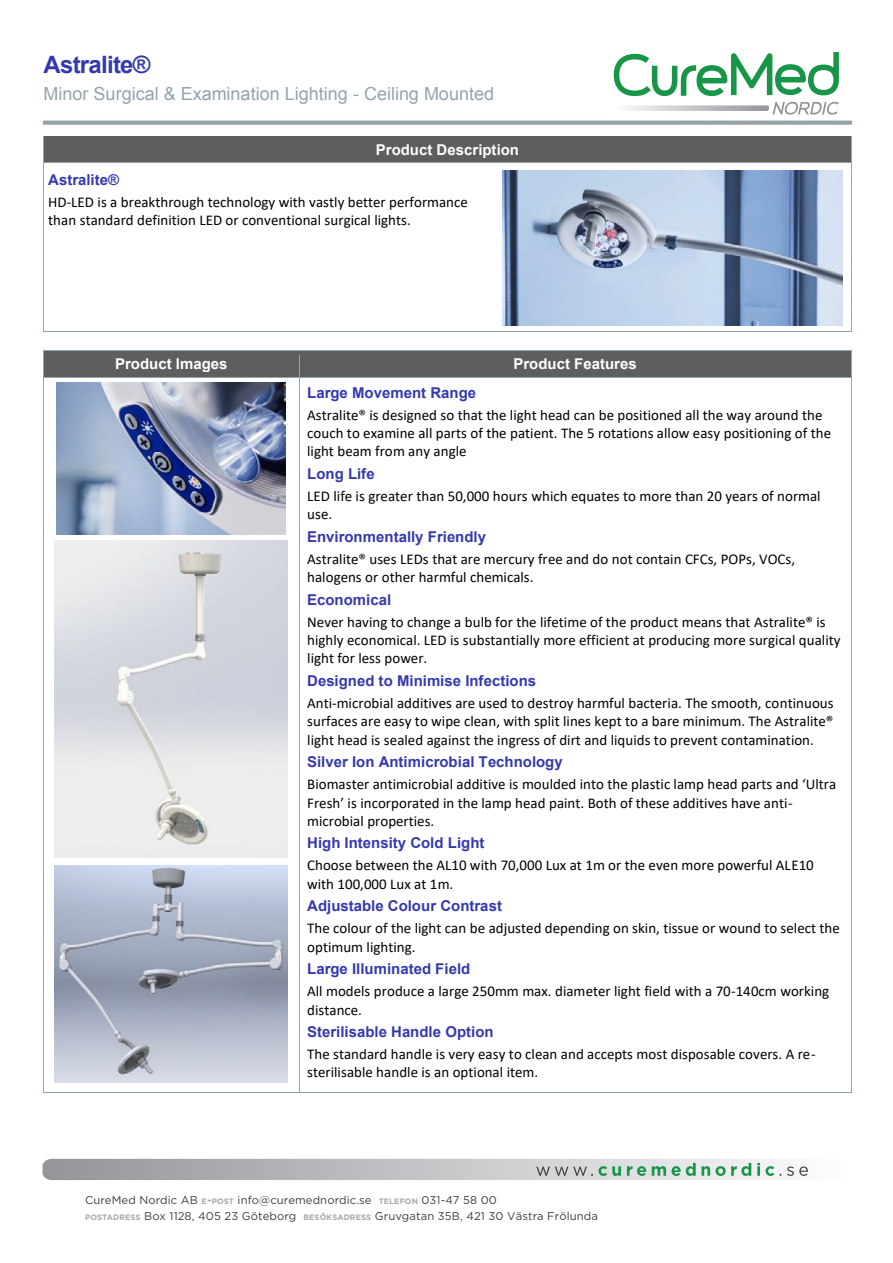
<style>
.page{position:relative;width:893px;height:1263px;background:#fff}
.page>*{position:absolute;margin:0;border:0;box-sizing:border-box;transform-origin:0 0}
.t1{font:700 24px "Arial";letter-spacing:-.03em;color:#3539ad}
.t2{font:18px "Arial";color:#92a4ad}
.t3{font:15px/22.2px "Calibri";color:#000}
.t4{font:700 15px "Arial";color:#fff}
.adress-_o_infotext{font:11.25px "Gotham";letter-spacing:.01em;color:#3e3e3f}
.s1{font-family:"Arial";font-weight:700;color:#3539ad}
.s2{font-weight:700;font-size:7.8px;color:#a8a9ad}
.s3{font-weight:700;color:#a8a9ad}
</style>
<div class="page">
<div style="left:48px;top:141px;width:799px;height:17px;background:#605d5d"></div>
<hr style="left:44px;top:136px;width:807px;height:1px;background:#92a4ad">
<hr style="left:44px;top:137px;width:807px;height:4px;background:#605d5d">
<div style="left:44px;top:158px;width:807px;height:5px;background:#605d5d"></div>
<svg style="left:44px;top:136px;width:1px;height:27px"></svg>
<hr style="left:44px;top:163px;width:807px;height:1px;background:#92a4ad">
<svg style="left:851px;top:136px;width:1px;height:32px"></svg>
<hr style="left:44px;top:168px;width:1px;height:163px;background:#92a4ad">
<hr style="left:44px;top:331px;width:807px;height:1px;background:#92a4ad">
<hr style="left:851px;top:168px;width:1px;height:163px;background:#92a4ad">
<div style="left:48px;top:356px;width:247px;height:17px;background:#605d5d"></div>
<div style="left:303px;top:356px;width:544px;height:17px;background:#605d5d"></div>
<hr style="left:44px;top:350px;width:255px;height:1px;background:#92a4ad">
<div style="left:44px;top:351px;width:255px;height:5px;background:#605d5d"></div>
<hr style="left:299px;top:350px;width:552px;height:1px;background:#92a4ad">
<div style="left:299px;top:351px;width:552px;height:5px;background:#605d5d"></div>
<hr style="left:44px;top:373px;width:255px;height:4px;background:#605d5d">
<hr style="left:299px;top:373px;width:552px;height:4px;background:#605d5d">
<svg style="left:44px;top:356px;width:1px;height:17px"></svg>
<hr style="left:44px;top:377px;width:255px;height:1px;background:#92a4ad">
<svg style="left:299px;top:355px;width:1px;height:27px"></svg>
<hr style="left:299px;top:377px;width:552px;height:1px;background:#92a4ad">
<svg style="left:851px;top:350px;width:1px;height:32px"></svg>
<hr style="left:44px;top:382px;width:1px;height:710px;background:#92a4ad">
<hr style="left:44px;top:1091px;width:255px;height:1px;background:#92a4ad">
<hr style="left:299px;top:382px;width:1px;height:710px;background:#92a4ad">
<hr style="left:299px;top:1091px;width:552px;height:1px;background:#92a4ad">
<hr style="left:851px;top:382px;width:1px;height:710px;background:#92a4ad">
<img style="left:55px;top:541px;width:233px;height:316px">
<img style="left:57px;top:382px;width:228px;height:152px">
<img style="left:55px;top:865px;width:232px;height:218px">
<img style="left:502px;top:171px;width:340px;height:155px">
<svg style="left:43px;top:1159px;width:765px;height:21px"></svg>
<svg style="left:614px;top:52px;width:225px;height:44px"></svg>
<svg style="left:627px;top:102px;width:212px;height:13px"></svg>
<p class="t1" style="left:44px;top:48px;width:108px">Astralite®</p>
<p class="t2" style="left:44px;top:82px;width:452px">Minor Surgical &amp; Examination Lighting - Ceiling Mounted</p>
<p class="t4" style="left:376px;top:140px;width:145px">Product Description</p>
<p class="t3" style="left:48px;top:168px;width:421px"><span class="s1">Astralite®<br></span>HD-LED is a breakthrough technology with vastly better performance</p>
<p class="t3" style="left:48px;top:209px;width:364px">than standard definition LED or conventional surgical lights.</p>
<p class="t4" style="left:115px;top:354px;width:114px">Product Images</p>
<p class="t4" style="left:514px;top:354px;width:125px">Product Features</p>
<p class="t3" style="left:307px;top:381px;width:517px"><span class="s1">Large Movement Range<br></span>Astralite® is designed so that the light head can be positioned all the way around the</p>
<p class="t3" style="left:307px;top:424px;width:525px;line-height:18.3px">couch to examine all parts of the patient. The 5 rotations allow easy positioning of the light beam from any angle</p>
<p class="t3" style="left:307px;top:462px;width:515px"><span class="s1">Long Life<br></span>LED life is greater than 50,000 hours which equates to more than 20 years of normal</p>
<p class="t3" style="left:307px;top:503px;width:490px">use.<br><span class="s1">Environmentally Friendly<br></span>Astralite® uses LEDs that are mercury free and do not contain CFCs, POPs, VOCs,</p>
<p class="t3" style="left:307px;top:566px;width:520px">halogens or other harmful chemicals.<br><span class="s1">Economical<br></span>Never having to change a bulb for the lifetime of the product means that Astralite® is</p>
<p class="t3" style="left:307px;top:631px;width:535px;line-height:18.3px">highly economical. LED is substantially more efficient at producing more surgical quality light for less power.</p>
<p class="t3" style="left:307px;top:670px;width:528px"><span class="s1">Designed to Minimise Infections<br></span>Anti-microbial additives are used to destroy harmful bacteria. The smooth, continuous</p>
<p class="t3" style="left:307px;top:712px;width:528px;line-height:18.3px">surfaces are easy to wipe clean, with split lines kept to a bare minimum. The Astralite® light head is sealed against the ingress of dirt and liquids to prevent contamination.</p>
<p class="t3" style="left:307px;top:751px;width:531px"><span class="s1">Silver Ion Antimicrobial Technology<br></span>Biomaster antimicrobial additive is moulded into the plastic lamp head parts and ‘Ultra</p>
<p class="t3" style="left:307px;top:793px;width:487px;line-height:18.3px">Fresh’ is incorporated in the lamp head paint. Both of these additives have anti&shy;microbial properties.</p>
<p class="t3" style="left:307px;top:832px;width:508px"><span class="s1">High Intensity Cold Light<br></span>Choose between the AL10 with 70,000 Lux at 1m or the even more powerful ALE10</p>
<p class="t3" style="left:307px;top:872px;width:534px">with 100,000 Lux at 1m.<br><span class="s1">Adjustable Colour Contrast<br></span>The colour of the light can be adjusted depending on skin, tissue or wound to select the</p>
<p class="t3" style="left:307px;top:935px;width:524px">optimum lighting.<br><span class="s1">Large Illuminated Field<br></span>All models produce a large 250mm max. diameter light field with a 70-140cm working</p>
<p class="t3" style="left:307px;top:998px;width:510px">distance.<br><span class="s1">Sterilisable Handle Option<br></span>The standard handle is very easy to clean and accepts most disposable covers. A re-</p>
<p class="t3" style="left:307px;top:1061px;width:232px">sterilisable handle is an optional item.</p>
<p class="adress-_o_infotext" style="left:85px;top:1194px;width:413px">CureMed Nordic AB <span class="s2">E</span><span class="s3">-</span><span class="s2">POST</span> info@curemednordic.se <span class="s2">TELEFON</span> 031-47 58 00</p>
<p class="adress-_o_infotext" style="left:85px;top:1210px;width:514px"><span class="s2">POSTADRESS</span> Box 1128, 405 23 Göteborg <span class="s2">BESÖKSADRESS</span> Gruvgatan 35B, 421 30 Västra Frölunda</p>
</div>
